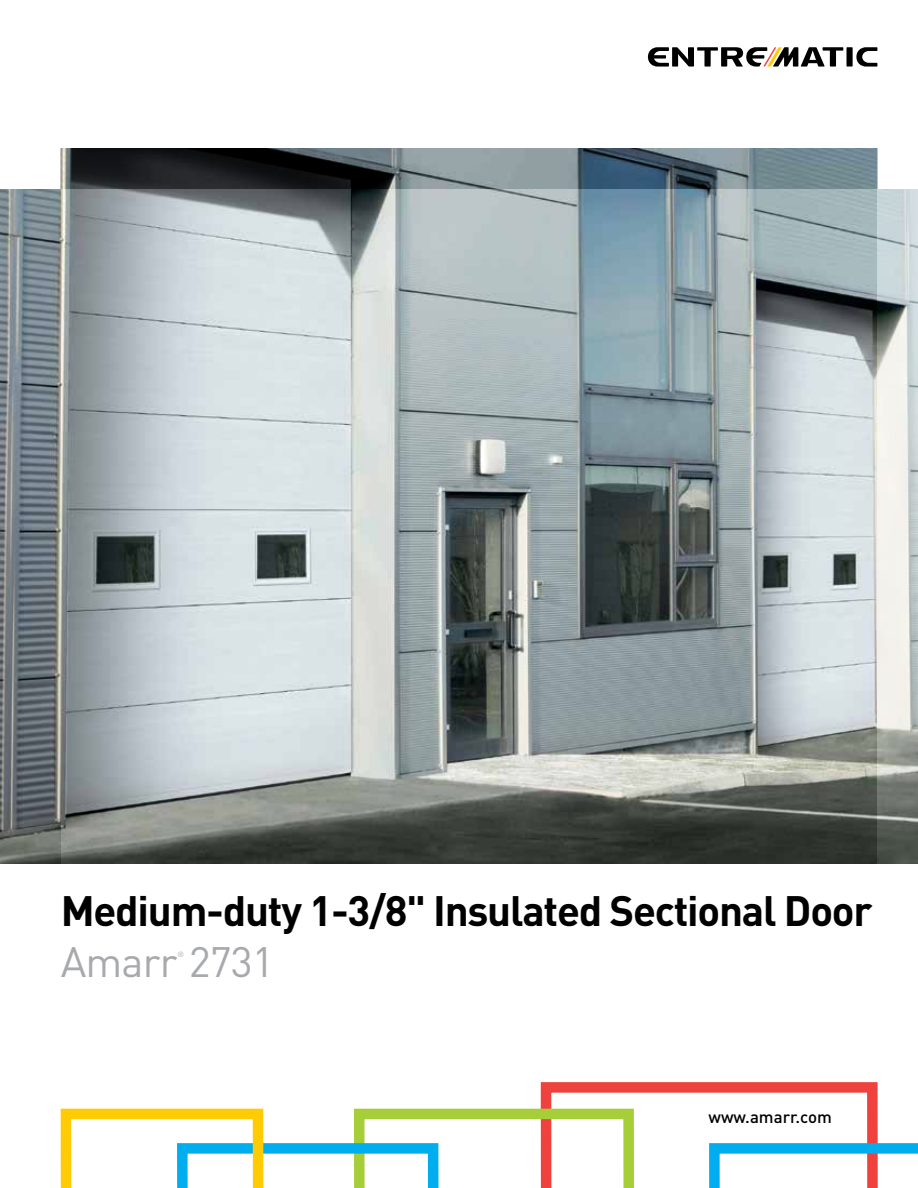
<style>
.page{position:relative;width:918px;height:1188px;background:#fff}
.page>*{position:absolute;margin:0;border:0;box-sizing:border-box;transform-origin:0 0}
.t1{font:700 42px "DIN";letter-spacing:-.03em;color:#000}
.t2{font:42px "DIN";letter-spacing:-.02em;color:#a7a9ac}
.t3{font:500 16.8px "DIN";color:#000}
.t4{font:7.5px "DIN";color:#a7a9ac}
</style>
<div class="page">
<svg style="left:61px;top:1082px;width:857px;height:106px"></svg>
<svg style="left:856px;top:47px;width:21px;height:20px"></svg>
<div style="left:847px;top:47px;width:6px;height:20px;background:#000"></div>
<svg style="left:648px;top:47px;width:195px;height:20px"></svg>
<img style="left:61px;top:189px;width:817px;height:675px">
<img style="left:0;top:189px;width:61px;height:675px">
<img style="left:61px;top:148px;width:817px;height:41px">
<img style="left:878px;top:189px;width:40px;height:675px">
<p class="t1" style="left:61px;top:883px;width:813px">Medium-duty 1-3/8" Insulated Sectional Door</p>
<p class="t2" style="left:61px;top:936px;width:215px">Amarr 2731</p>
<p class="t4" style="left:177px;top:950px;width:8px">®</p>
<p class="t3" style="left:708px;top:1106px;width:125px">www.amarr.com</p>
</div>
